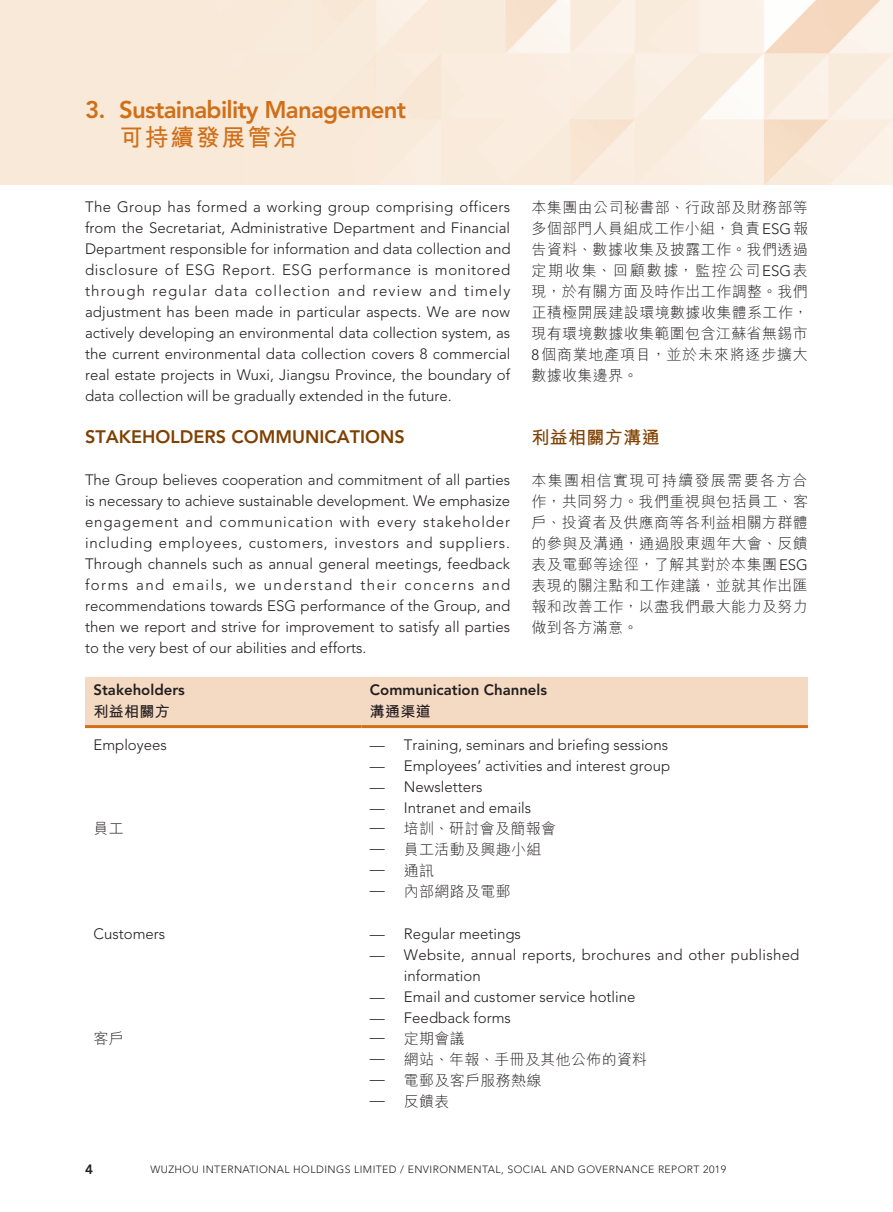
<style>
.page{position:relative;width:893px;height:1212px;background:#fff}
.page>*{position:absolute;margin:0;border:0;box-sizing:border-box;transform-origin:0 0}
.t1{font:800 24px "Avenir LT Std";letter-spacing:-.03em;color:#d06f18}
.t2{font:700 24px "M Hei HK";letter-spacing:.07em;color:#d06f18}
._01_H1_E{font:800 18px "Avenir LT Std";color:#7f4000}
._001_H1_C{font:700 18px "M Hei HK";letter-spacing:.02em;color:#7f4000}
._00_txt_E{font:300 15px/21px "Avenir LT Std";color:#231f20;text-align:justify}
._000_txt_C{font:300 15px/21px "M Hei HK";letter-spacing:.025em;color:#231f20;text-align:justify}
._00_txt_E-2{font:300 15px/21px "Avenir LT Std";letter-spacing:.02em;color:#231f20}
._50_Table_txt{font:800 15px "Avenir LT Std";color:#231f20}
._50_Table_txt-2{font:300 15px "Avenir LT Std";color:#231f20}
._50_Table_txt-3{font:700 15px "M Hei HK";letter-spacing:.02em;color:#231f20}
._50_Table_txt-4{font:300 15px "M Hei HK";color:#231f20}
.t3{font:800 13.5px "Avenir LT Std";color:#231f20}
.t4{font:300 10.5px "Avenir LT Std";letter-spacing:.04em;color:#231f20}
.s1{font-family:"Avenir LT Std"}
</style>
<div class="page">
<div style="left:85px;top:677px;width:723px;height:48px;background:#f5dac3"></div>
<hr style="left:85px;top:725px;width:276px;height:3px;background:#d06f18">
<hr style="left:361px;top:725px;width:447px;height:3px;background:#d06f18">
<p class="t1" style="left:85px;top:95px;width:323px">3. Sustainability Management</p>
<p class="t2" style="left:119px;top:120px;width:180px">可持續發展管治</p>
<p class="_000_txt_C" style="left:531px;top:197px;width:278px">本集團由公司秘書部、行政部及財務部等多個部門人員組成工作小組，負責<span class="s1">ESG</span>報告資料、數據收集及披露工作。我們透過定期收集、回顧數據，監控公司<span class="s1">ESG</span>表現，於有關方面及時作出工作調整。我們正積極開展建設環境數據收集體系工作，現有環境數據收集範圍包含江蘇省無錫市<span class="s1">8</span>個商業地產項目，並於未來將逐步擴大數據收集邊界。</p>
<p class="_00_txt_E" style="left:85px;top:197px;width:427px">The Group has formed a working group comprising officers from the Secretariat, Administrative Department and Financial Department responsible for information and data collection and disclosure of ESG Report. ESG performance is monitored through regular data collection and review and timely adjustment has been made in particular aspects. We are now actively developing an environmental data collection system, as the current environmental data collection covers 8 commercial real estate projects in Wuxi, Jiangsu Province, the boundary of data collection will be gradually extended in the future.</p>
<p class="_01_H1_E" style="left:85px;top:426px;width:321px">STAKEHOLDERS COMMUNICATIONS</p>
<p class="_00_txt_E" style="left:85px;top:470px;width:427px">The Group believes cooperation and commitment of all parties is necessary to achieve sustainable development. We emphasize engagement and communication with every stakeholder including employees, customers, investors and suppliers.<br>Through channels such as annual general meetings, feedback forms and emails, we understand their concerns and recommendations towards ESG performance of the Group, and then we report and strive for improvement to satisfy all parties to the very best of our abilities and efforts.</p>
<p class="_50_Table_txt" style="left:94px;top:681px;width:93px">Stakeholders</p>
<p class="_50_Table_txt" style="left:370px;top:681px;width:179px">Communication Channels</p>
<p class="_50_Table_txt-3" style="left:94px;top:701px;width:78px">利益相關方</p>
<p class="_50_Table_txt-3" style="left:370px;top:701px;width:62px">溝通渠道</p>
<p class="_50_Table_txt-2" style="left:94px;top:735px;width:75px">Employees</p>
<p class="_00_txt_E" style="left:370px;top:734px;width:300px">— Training, seminars and briefing sessions</p>
<p class="_00_txt_E" style="left:370px;top:755px;width:302px">— Employees’ activities and interest group</p>
<p class="_00_txt_E" style="left:370px;top:776px;width:114px">— Newsletters</p>
<p class="_00_txt_E" style="left:370px;top:797px;width:163px">— Intranet and emails</p>
<p class="_50_Table_txt-4" style="left:94px;top:821px;width:32px">員工</p>
<p class="_000_txt_C" style="left:370px;top:818px;width:188px"><span class="s1">—</span> 培訓、研討會及簡報會</p>
<p class="_000_txt_C" style="left:370px;top:839px;width:173px"><span class="s1">—</span> 員工活動及興趣小組</p>
<p class="_000_txt_C" style="left:370px;top:860px;width:66px"><span class="s1">—</span> 通訊</p>
<p class="_000_txt_C" style="left:370px;top:881px;width:142px"><span class="s1">—</span> 內部網路及電郵</p>
<p class="_50_Table_txt-2" style="left:94px;top:924px;width:73px">Customers</p>
<p class="_00_txt_E" style="left:370px;top:923px;width:152px">— Regular meetings</p>
<p class="_00_txt_E-2" style="left:404px;top:944px;width:397px;text-indent:-34px">— Website, annual reports, brochures and other published information</p>
<p class="_00_txt_E" style="left:370px;top:986px;width:267px">— Email and customer service hotline</p>
<p class="_00_txt_E" style="left:370px;top:1007px;width:142px">— Feedback forms</p>
<p class="_50_Table_txt-4" style="left:94px;top:1031px;width:32px">客戶</p>
<p class="_000_txt_C" style="left:370px;top:1028px;width:96px"><span class="s1">—</span> 定期會議</p>
<p class="_000_txt_C" style="left:370px;top:1049px;width:279px"><span class="s1">—</span> 網站、年報、手冊及其他公佈的資料</p>
<p class="_000_txt_C" style="left:370px;top:1070px;width:173px"><span class="s1">—</span> 電郵及客戶服務熱線</p>
<p class="_000_txt_C" style="left:370px;top:1091px;width:81px"><span class="s1">—</span> 反饋表</p>
<p class="_001_H1_C" style="left:531px;top:425px;width:130px">利益相關方溝通</p>
<p class="_000_txt_C" style="left:531px;top:470px;width:278px">本集團相信實現可持續發展需要各方合作，共同努力。我們重視與包括員工、客戶、投資者及供應商等各利益相關方群體的參與及溝通，通過股東週年大會、反饋表及電郵等途徑，了解其對於本集團<span class="s1">ESG</span>表現的關注點和工作建議，並就其作出匯報和改善工作，以盡我們最大能力及努力做到各方滿意。</p>
<p class="t3" style="left:85px;top:1161px;width:9px">4</p>
<p class="t4" style="left:150px;top:1163px;width:577px">WUZHOU INTERNATIONAL HOLDINGS LIMITED / ENVIRONMENTAL, SOCIAL AND GOVERNANCE REPORT 2019</p>
</div>
